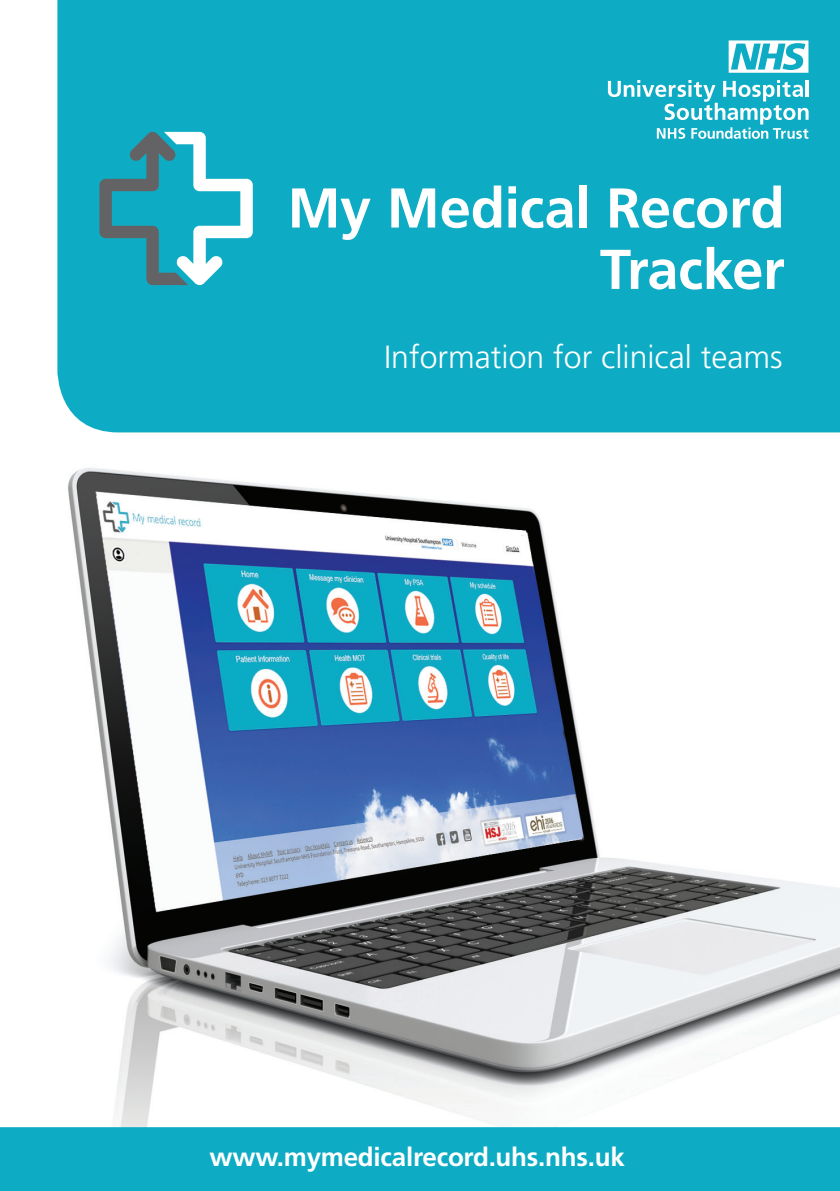
<style>
.page{position:relative;width:840px;height:1191px;background:#fff}
.page>*{position:absolute;margin:0;border:0;box-sizing:border-box;transform-origin:0 0}
.t1{font:700 56px "Frutiger";letter-spacing:-.01em;color:#fff}
.t2{font:300 32px "Frutiger";color:#fff}
.Body_text{font:700 26px "Frutiger";letter-spacing:-.01em;color:#fff}
</style>
<div class="page">
<img style="left:68px;top:432px;width:771px;height:695px">
<div style="left:57px;top:0;width:782px;height:432px;background:#0eacc4"></div>
<div style="left:0;top:1127px;width:839px;height:64px;background:#0eacc4"></div>
<svg style="left:728px;top:40px;width:80px;height:33px"></svg>
<svg style="left:607px;top:80px;width:201px;height:59px"></svg>
<svg style="left:99px;top:132px;width:153px;height:153px"></svg>
<p class="t1" style="left:287px;top:175px;width:498px">My Medical Record</p>
<p class="t1" style="left:599px;top:236px;width:186px">Tracker</p>
<p class="t2" style="left:384px;top:339px;width:400px">Information for clinical teams</p>
<p class="Body_text" style="left:209px;top:1142px;width:416px">www.mymedicalrecord.uhs.nhs.uk</p>
</div>
